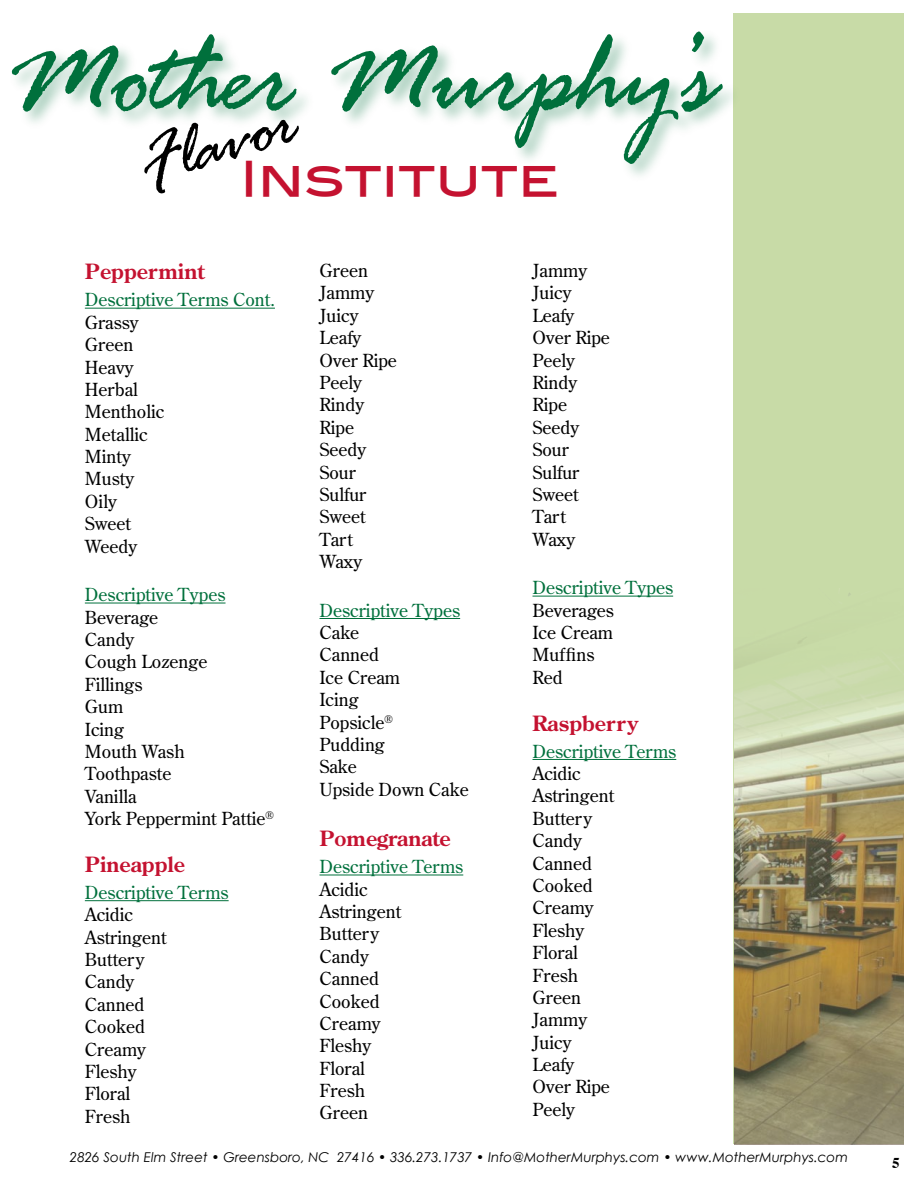
<style>
.page{position:relative;width:918px;height:1188px;background:#fff}
.page>*{position:absolute;margin:0;border:0;box-sizing:border-box;transform-origin:0 0}
.t1{font:123.75px "Rage Italic Plain";color:#00703c;scale:.91 1}
.t2{font:75px "Rage Italic Plain";color:#000}
.t3{font:48px "Blair Md ITCTT Medium";color:#c41230}
.t4{font:700 21px "Century Old Style Std";color:#c41230}
.t5{font:18px/22.4px "Century Old Style Std";color:#000}
.t6{font:18px "Century Old Style Std";color:#00703c}
.t7{font:italic 13.5px "Century Gothic";color:#000}
</style>
<div class="page">
<hr style="left:85px;top:308px;width:190px;height:1px;background:#00703c">
<hr style="left:85px;top:603px;width:141px;height:1px;background:#00703c">
<hr style="left:85px;top:900px;width:144px;height:1px;background:#00703c">
<div style="left:734px;top:14px;width:170px;height:1130px;background:#c8dba7"></div>
<img style="left:734px;top:593px;width:170px;height:551px">
<hr style="left:320px;top:618px;width:140px;height:1px;background:#00703c">
<hr style="left:320px;top:875px;width:143px;height:1px;background:#00703c">
<div style="left:7px;top:27px;width:736px;height:157px;background:#00703c;opacity:.35"></div>
<hr style="left:532px;top:596px;width:141px;height:1px;background:#00703c">
<hr style="left:532px;top:759px;width:144px;height:1px;background:#00703c">
<h1 class="t1" style="left:7px;top:-1px;width:780px">Mother Murphy’s</h1>
<h2 class="t2" style="left:125px;top:122px;width:165px;rotate:-17deg">Flavor</h2>
<h3 class="t3" style="left:240px;top:140px;width:320px">Institute</h3>
<p class="t4" style="left:85px;top:258px;width:121px">Peppermint</p>
<p class="t6" style="left:85px;top:288px;width:192px">Descriptive Terms Cont.</p>
<p class="t5" style="left:85px;top:311px;width:81px">Grassy<br>Green<br>Heavy<br>Herbal<br>Mentholic<br>Metallic<br>Minty<br>Musty<br>Oily<br>Sweet<br>Weedy</p>
<p class="t6" style="left:85px;top:583px;width:142px">Descriptive Types</p>
<p class="t5" style="left:85px;top:606px;width:191px">Beverage<br>Candy<br>Cough Lozenge<br>Fillings<br>Gum<br>Icing<br>Mouth Wash<br>Toothpaste<br>Vanilla<br>York Peppermint Pattie<sup>®</sup></p>
<p class="t4" style="left:85px;top:850px;width:102px">Pineapple</p>
<p class="t6" style="left:85px;top:881px;width:145px">Descriptive Terms</p>
<p class="t5" style="left:85px;top:903px;width:83px">Acidic<br>Astringent<br>Buttery<br>Candy<br>Canned<br>Cooked<br>Creamy<br>Fleshy<br>Floral<br>Fresh</p>
<p class="t5" style="left:320px;top:259px;width:79px">Green<br>Jammy<br>Juicy<br>Leafy<br>Over Ripe<br>Peely<br>Rindy<br>Ripe<br>Seedy<br>Sour<br>Sulfur<br>Sweet<br>Tart<br>Waxy</p>
<p class="t6" style="left:320px;top:599px;width:142px">Descriptive Types</p>
<p class="t5" style="left:320px;top:621px;width:151px">Cake<br>Canned<br>Ice Cream<br>Icing<br>Popsicle<sup>®<br></sup>Pudding<br>Sake<br>Upside Down Cake</p>
<p class="t4" style="left:320px;top:825px;width:133px">Pomegranate</p>
<p class="t6" style="left:320px;top:855px;width:145px">Descriptive Terms</p>
<p class="t5" style="left:320px;top:878px;width:83px">Acidic<br>Astringent<br>Buttery<br>Candy<br>Canned<br>Cooked<br>Creamy<br>Fleshy<br>Floral<br>Fresh<br>Green</p>
<p class="t5" style="left:532px;top:259px;width:79px">Jammy<br>Juicy<br>Leafy<br>Over Ripe<br>Peely<br>Rindy<br>Ripe<br>Seedy<br>Sour<br>Sulfur<br>Sweet<br>Tart<br>Waxy</p>
<p class="t6" style="left:532px;top:576px;width:142px">Descriptive Types</p>
<p class="t5" style="left:532px;top:599px;width:83px">Beverages<br>Ice Cream<br>Muffins<br>Red</p>
<p class="t4" style="left:532px;top:709px;width:107px">Raspberry</p>
<p class="t6" style="left:532px;top:740px;width:145px">Descriptive Terms</p>
<p class="t5" style="left:532px;top:762px;width:83px">Acidic<br>Astringent<br>Buttery<br>Candy<br>Canned<br>Cooked<br>Creamy<br>Fleshy<br>Floral<br>Fresh<br>Green<br>Jammy<br>Juicy<br>Leafy<br>Over Ripe<br>Peely</p>
<p class="t7" style="left:70px;top:1149px;width:780px">2826 South Elm Street • Greensboro, NC 27416 • 336.273.1737 • Info@MotherMurphys.com • www.MotherMurphys.com</p>
</div>
